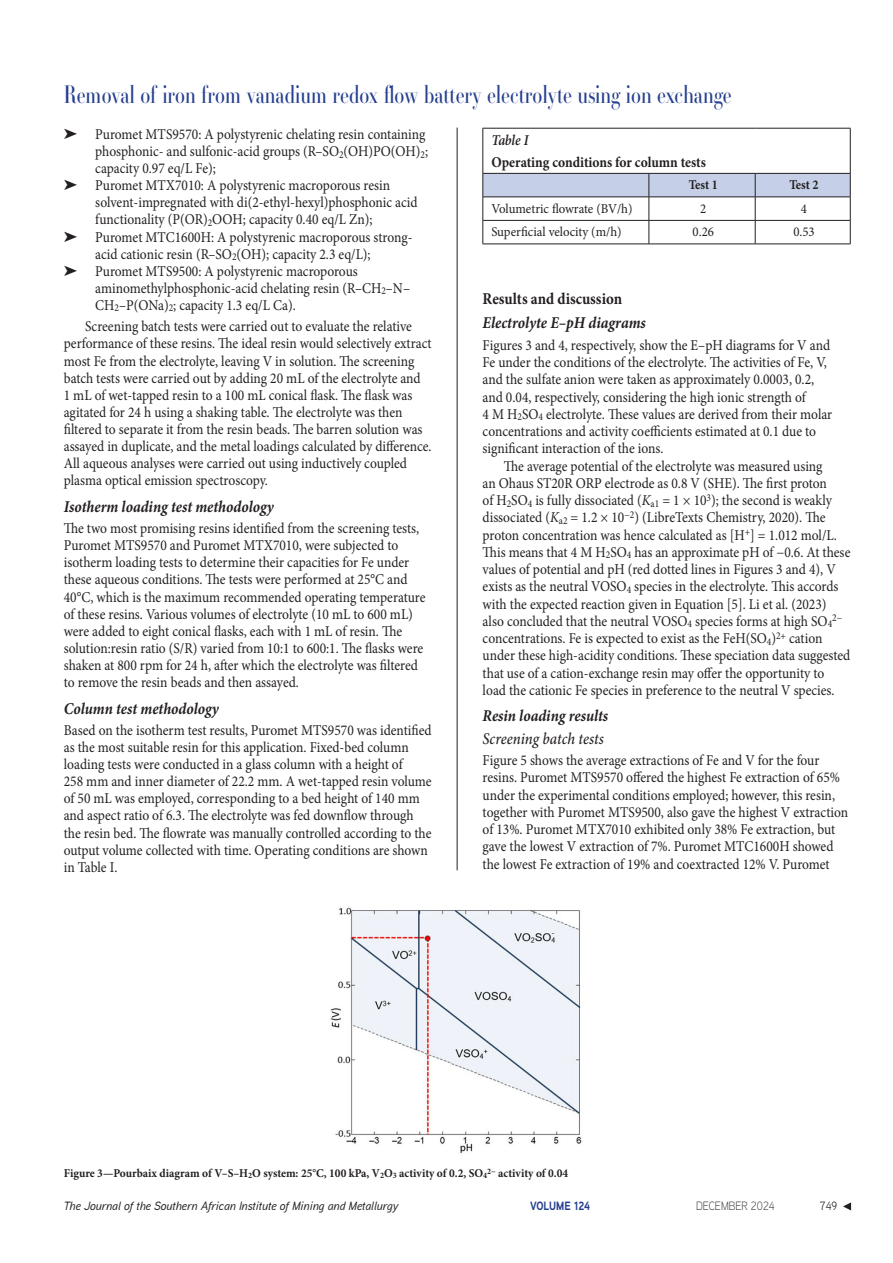
<style>
.page{position:relative;width:893px;height:1263px;background:#fff}
.page>*{position:absolute;margin:0;border:0;box-sizing:border-box;transform-origin:0 0}
.t1{font:24px "Essonnes Headline";color:#253f8e;scale:.8 1}
._2nd_Level_header{font:italic 700 16.5px "Minion Pro";color:#231f20;scale:.9 1}
._1st_Level_Header{font:700 16.5px "Minion Pro";color:#231f20;scale:.9 1}
._3rd_Level_header{font:italic 500 16.5px "Minion Pro";color:#231f20;scale:.9 1}
.Body_Copy{font:15px/17.1px "Minion Pro";color:#231f20;scale:.9 1}
.Table_title{font:700 15px "Minion Pro";color:#231f20;scale:.9 1}
.Table_No{font:italic 600 15px "Minion Pro";letter-spacing:-.015em;color:#231f20;scale:.9 1}
.Table_text{font:13.5px "Minion Pro";color:#231f20;scale:.95 1}
.Table_Header{font:700 13.5px "Minion Pro";letter-spacing:-.005em;color:#231f20;scale:.9 1}
.Figure_captions{font:700 12px "Minion Pro";color:#231f20;scale:.95 1}
.t2{font:italic 500 12px "Aaux Next";color:#231f20}
.t3{font:300 12px "Aaux Next";color:#231f20;scale:.9 1}
.t4{font:700 12px "Aaux Next";color:#253f8e;scale:.9 1}
.t5{font:12px "Aaux Next";color:#231f20;scale:.9 1}
.Body_Copy-2{font:10.5px "Minion Pro";color:#231f20;scale:.9 1}
.s1{font-style:italic}
</style>
<div class="page">
<svg style="left:843px;top:1202px;width:8px;height:8px"></svg>
<hr style="left:457px;top:128px;width:1px;height:742px;background:#231f20">
<hr style="left:483px;top:128px;width:166px;height:1px;background:#231f20">
<hr style="left:483px;top:128px;width:1px;height:45px;background:#231f20">
<hr style="left:649px;top:128px;width:106px;height:1px;background:#231f20">
<hr style="left:755px;top:128px;width:95px;height:1px;background:#231f20">
<hr style="left:850px;top:128px;width:1px;height:45px;background:#231f20">
<svg style="left:483px;top:173px;width:368px;height:71px"></svg>
<hr style="left:483px;top:244px;width:166px;height:1px;background:#231f20">
<hr style="left:649px;top:244px;width:106px;height:1px;background:#231f20">
<hr style="left:755px;top:244px;width:95px;height:1px;background:#231f20">
<img style="left:330px;top:907px;width:252px;height:246px">
<h1 class="t1" style="left:64px;top:78px;width:836px">Removal of iron from vanadium redox flow battery electrolyte using ion exchange</h1>
<p class="Body_Copy" style="left:95px;top:126px;width:371px;text-indent:-32px">➤ Puromet MTS9570: A polystyrenic chelating resin containing phosphonic- and sulfonic-acid groups (R–SO<sub>2</sub>(OH)PO(OH)<sub>2</sub>; capacity 0.97 eq/L Fe);</p>
<p class="Body_Copy" style="left:95px;top:177px;width:360px;text-indent:-32px">➤ Puromet MTX7010: A polystyrenic macroporous resin solvent-impregnated with di(2-ethyl-hexyl)phosphonic acid functionality (P(OR)<sub>2</sub>OOH; capacity 0.40 eq/L Zn);</p>
<p class="Body_Copy" style="left:95px;top:228px;width:354px;text-indent:-32px">➤ Puromet MTC1600H: A polystyrenic macroporous strong&shy;acid cationic resin (R–SO<sub>2</sub>(OH); capacity 2.3 eq/L);</p>
<p class="Body_Copy" style="left:95px;top:262px;width:351px;text-indent:-32px">➤ Puromet MTS9500: A polystyrenic macroporous aminomethylphosphonic-acid chelating resin (R–CH<sub>2</sub>–N–<br>CH<sub>2</sub>–P(ONa)<sub>2</sub>; capacity 1.3 eq/L Ca).</p>
<p class="Body_Copy" style="left:64px;top:318px;width:410px;text-indent:21px">Screening batch tests were carried out to evaluate the relative performance of these resins. The ideal resin would selectively extract most Fe from the electrolyte, leaving V in solution. The screening batch tests were carried out by adding 20 mL of the electrolyte and<br>1 mL of wet-tapped resin to a 100 mL conical flask. The flask was agitated for 24 h using a shaking table. The electrolyte was then filtered to separate it from the resin beads. The barren solution was assayed in duplicate, and the metal loadings calculated by difference.<br>All aqueous analyses were carried out using inductively coupled plasma optical emission spectroscopy.</p>
<p class="_2nd_Level_header" style="left:64px;top:495px;width:235px">Isotherm loading test methodology</p>
<p class="Body_Copy" style="left:64px;top:520px;width:403px">The two most promising resins identified from the screening tests, Puromet MTS9570 and Puromet MTX7010, were subjected to isotherm loading tests to determine their capacities for Fe under these aqueous conditions. The tests were performed at 25°C and 40°C, which is the maximum recommended operating temperature of these resins. Various volumes of electrolyte (10 mL to 600 mL) were added to eight conical flasks, each with 1 mL of resin. The solution:resin ratio (S/R) varied from 10:1 to 600:1. The flasks were shaken at 800 rpm for 24 h, after which the electrolyte was filtered to remove the resin beads and then assayed.</p>
<p class="_2nd_Level_header" style="left:64px;top:696px;width:174px">Column test methodology</p>
<p class="Body_Copy" style="left:64px;top:722px;width:410px">Based on the isotherm test results, Puromet MTS9570 was identified as the most suitable resin for this application. Fixed-bed column loading tests were conducted in a glass column with a height of<br>258 mm and inner diameter of 22.2 mm. A wet-tapped resin volume of 50 mL was employed, corresponding to a bed height of 140 mm and aspect ratio of 6.3. The electrolyte was fed downflow through the resin bed. The flowrate was manually controlled according to the output volume collected with time. Operating conditions are shown in Table I.</p>
<p class="Table_No" style="left:491px;top:130px;width:43px">Table I</p>
<p class="Table_title" style="left:491px;top:152px;width:240px">Operating conditions for column tests</p>
<p class="Table_Header" style="left:689px;top:175px;width:34px">Test 1</p>
<p class="Table_Header" style="left:789px;top:175px;width:34px">Test 2</p>
<p class="Table_text" style="left:491px;top:199px;width:150px">Volumetric flowrate (BV/h)</p>
<p class="Table_text" style="left:700px;top:199px;width:8px">2</p>
<p class="Table_text" style="left:801px;top:199px;width:8px">4</p>
<p class="Table_text" style="left:491px;top:223px;width:139px">Superficial velocity (m/h)</p>
<p class="Table_text" style="left:693px;top:223px;width:24px">0.26</p>
<p class="Table_text" style="left:793px;top:223px;width:24px">0.53</p>
<p class="_1st_Level_Header" style="left:483px;top:287px;width:157px">Results and discussion</p>
<p class="_2nd_Level_header" style="left:483px;top:311px;width:183px">Electrolyte E–pH diagrams</p>
<p class="Body_Copy" style="left:483px;top:336px;width:390px">Figures 3 and 4, respectively, show the E–pH diagrams for V and Fe under the conditions of the electrolyte. The activities of Fe, V, and the sulfate anion were taken as approximately 0.0003, 0.2, and 0.04, respectively, considering the high ionic strength of<br>4 M H<sub>2</sub>SO<sub>4</sub> electrolyte. These values are derived from their molar concentrations and activity coefficients estimated at 0.1 due to significant interaction of the ions.</p>
<p class="Body_Copy" style="left:483px;top:457px;width:410px;text-indent:21px">The average potential of the electrolyte was measured using<br>an Ohaus ST20R ORP electrode as 0.8 V (SHE). The first proton<br>of H<sub>2</sub>SO<sub>4</sub> is fully dissociated (<span class="s1">K</span><sub>a1</sub> = 1 × 10<sup>3</sup>); the second is weakly dissociated (<span class="s1">K</span><sub>a2</sub> = 1.2 × 10<sup>−2</sup>) (LibreTexts Chemistry, 2020). The proton concentration was hence calculated as [H<sup>+</sup>] = 1.012 mol/L.<br>This means that 4 M H<sub>2</sub>SO<sub>4</sub> has an approximate pH of −0.6. At these values of potential and pH (red dotted lines in Figures 3 and 4), V exists as the neutral VOSO<sub>4</sub> species in the electrolyte. This accords with the expected reaction given in Equation [5]. Li et al. (2023) also concluded that the neutral VOSO<sub>4</sub> species forms at high SO<sub>4</sub></p>
<p class="Body_Copy-2" style="left:832px;top:611px;width:13px">2−</p>
<p class="Body_Copy" style="left:483px;top:630px;width:410px">concentrations. Fe is expected to exist as the FeH(SO<sub>4</sub>)<sup>2+</sup> cation under these high-acidity conditions. These speciation data suggested that use of a cation-exchange resin may offer the opportunity to load the cationic Fe species in preference to the neutral V species.</p>
<p class="_2nd_Level_header" style="left:483px;top:704px;width:141px">Resin loading results</p>
<p class="_3rd_Level_header" style="left:483px;top:727px;width:136px">Screening batch tests</p>
<p class="Body_Copy" style="left:483px;top:752px;width:408px">Figure 5 shows the average extractions of Fe and V for the four resins. Puromet MTS9570 offered the highest Fe extraction of 65% under the experimental conditions employed; however, this resin, together with Puromet MTS9500, also gave the highest V extraction of 13%. Puromet MTX7010 exhibited only 38% Fe extraction, but gave the lowest V extraction of 7%. Puromet MTC1600H showed the lowest Fe extraction of 19% and coextracted 12% V. Puromet</p>
<p class="Figure_captions" style="left:64px;top:1164px;width:532px">Figure 3—Pourbaix diagram of V–S–H<sub>2</sub>O system: 25°C, 100 kPa, V<sub>2</sub>O<sub>3</sub> activity of 0.2, SO<sub>4</sub><sup>2−</sup> activity of 0.04</p>
<p class="t2" style="left:64px;top:1197px;width:336px">The Journal of the Southern African Institute of Mining and Metallurgy</p>
<p class="t4" style="left:530px;top:1197px;width:69px">VOLUME 124</p>
<p class="t3" style="left:696px;top:1197px;width:89px">DECEMBER 2024</p>
<p class="t5" style="left:820px;top:1198px;width:20px">749</p>
</div>
